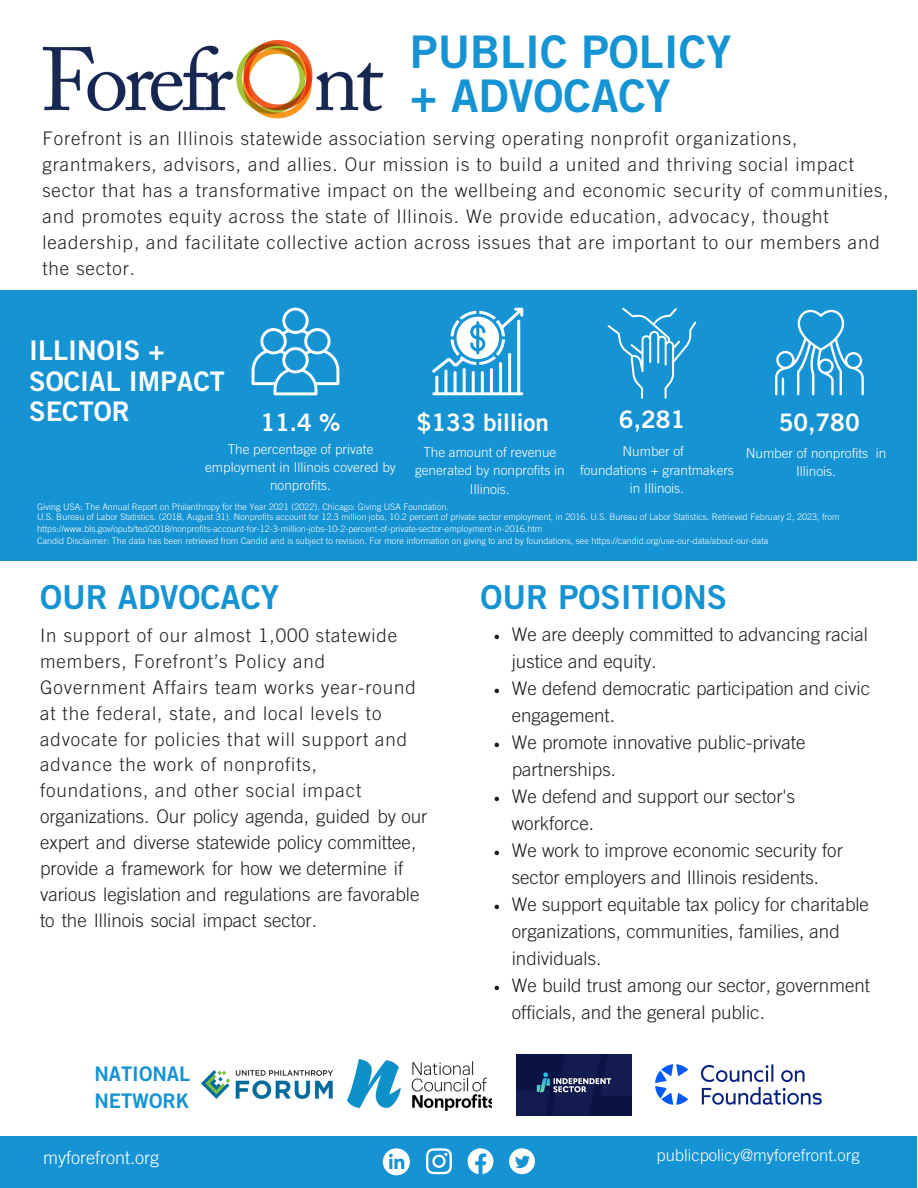
<style>
.page{position:relative;width:918px;height:1188px;background:#fff}
.page>*{position:absolute;margin:0;border:0;box-sizing:border-box;transform-origin:0 0}
.t1{font:45px/43.8px "Trade Gothic LT Std Bd 2";color:#1593d2}
.t2{font:33px "Trade Gothic LT Std Bd 2";color:#1593d2}
.t3{font:27px/30.3px "Trade Gothic LT Std Bd 2";color:#fff}
.t4{font:24.15px "Trade Gothic LT Std Bd 2";color:#fff}
.t5{font:24px "Trade Gothic LT Std Bd 2";color:#fff}
.t6{font:20.1px/27.3px "Trade Gothic LT Std Bd 2";color:#1593d2}
.t7{font:300 18.75px/25.8px "Trade Gothic LT Std";letter-spacing:.05em;color:#231f20}
.t8{font:300 18.75px/27px "Trade Gothic LT Std";color:#231f20}
.t9{font:300 18px "Trade Gothic LT Std";color:#fff}
.t10{font:300 16.5px "Trade Gothic LT Std";color:#fff}
.t11{font:300 13.5px/18.3px "Trade Gothic LT Std";color:#fff;text-align:center}
.t12{font:300 9px/10.5px "Trade Gothic LT Std";color:#fff}
</style>
<div class="page">
<img style="left:42px;top:39px;width:341px;height:80px">
<div style="left:0;top:291px;width:917px;height:269px;background:#1593d2"></div>
<svg style="left:495px;top:635px;width:4px;height:4px"></svg>
<svg style="left:495px;top:689px;width:4px;height:4px"></svg>
<svg style="left:495px;top:743px;width:4px;height:4px"></svg>
<svg style="left:495px;top:797px;width:4px;height:4px"></svg>
<svg style="left:495px;top:851px;width:4px;height:4px"></svg>
<svg style="left:495px;top:905px;width:4px;height:4px"></svg>
<svg style="left:495px;top:986px;width:4px;height:4px"></svg>
<div style="left:0;top:1136px;width:917px;height:52px;background:#1593d2"></div>
<img style="left:202px;top:1070px;width:131px;height:29px">
<img style="left:348px;top:1059px;width:144px;height:51px">
<img style="left:516px;top:1054px;width:116px;height:61px">
<img style="left:655px;top:1065px;width:166px;height:39px">
<svg style="left:252px;top:308px;width:87px;height:87px"></svg>
<svg style="left:432px;top:308px;width:91px;height:87px"></svg>
<svg style="left:775px;top:309px;width:89px;height:86px"></svg>
<svg style="left:608px;top:308px;width:88px;height:91px"></svg>
<svg style="left:426px;top:1148px;width:26px;height:26px"></svg>
<svg style="left:468px;top:1148px;width:25px;height:26px"></svg>
<svg style="left:509px;top:1148px;width:26px;height:26px"></svg>
<svg style="left:383px;top:1148px;width:27px;height:27px"></svg>
<h1 class="t1" style="left:410px;top:36px;width:323px">PUBLIC POLICY + ADVOCACY</h1>
<p class="t7" style="left:42px;top:128px;width:848px">Forefront is an Illinois statewide association serving operating nonprofit organizations, grantmakers, advisors, and allies. Our mission is to build a united and thriving social impact sector that has a transformative impact on the wellbeing and economic security of communities, and promotes equity across the state of Illinois. We provide education, advocacy, thought leadership, and facilitate collective action across issues that are important to our members and the sector.</p>
<h3 class="t3" style="left:29px;top:339px;width:197px">ILLINOIS +<br>SOCIAL IMPACT<br>SECTOR</h3>
<p class="t5" style="left:260px;top:413px;width:82px">11.4 %</p>
<p class="t4" style="left:417px;top:413px;width:134px">$133 billion</p>
<p class="t11" style="left:415px;top:445px;width:151px">The amount of revenue generated by nonprofits in<br>Illinois.</p>
<p class="t11" style="left:205px;top:442px;width:192px">The percentage of private employment in Illinois covered by nonprofits.</p>
<p class="t4" style="left:619px;top:411px;width:68px">6,281</p>
<p class="t11" style="left:580px;top:444px;width:155px">Number of<br>foundations + grantmakers in Illinois.</p>
<p class="t4" style="left:779px;top:413px;width:83px">50,780</p>
<p class="t11" style="left:746px;top:446px;width:142px">Number of nonprofits in<br>Illinois.</p>
<p class="t12" style="left:37px;top:503px;width:804px">Giving USA: The Annual Report on Philanthropy for the Year 2021 (2022). Chicago: Giving USA Foundation.<br>U.S. Bureau of Labor Statistics. (2018, August 31). Nonprofits account for 12.3 million jobs, 10.2 percent of private sector employment, in 2016. U.S. Bureau of Labor Statistics. Retrieved February 2, 2023, from</p>
<p class="t12" style="left:37px;top:524px;width:733px;line-height:12px">https://www.bls.gov/opub/ted/2018/nonprofits-account-for-12-3-million-jobs-10-2-percent-of-private-sector-employment-in-2016.htm<br>Candid Disclaimer: The data has been retrieved from Candid and is subject to revision. For more information on giving to and by foundations, see https://candid.org/use-our-data/about-our-data</p>
<h2 class="t2" style="left:40px;top:585px;width:241px">OUR ADVOCACY</h2>
<p class="t7" style="left:40px;top:625px;width:389px">In support of our almost 1,000 statewide members, Forefront’s Policy and Government Affairs team works year-round at the federal, state, and local levels to advocate for policies that will support and advance the work of nonprofits, foundations, and other social impact organizations. Our policy agenda, guided by our expert and diverse statewide policy committee, provide a framework for how we determine if various legislation and regulations are favorable to the Illinois social impact sector.</p>
<p class="t6" style="left:94px;top:1063px;width:98px">NATIONAL<br>NETWORK</p>
<h2 class="t2" style="left:480px;top:585px;width:248px">OUR POSITIONS</h2>
<p class="t8" style="left:512px;top:624px;width:360px">We are deeply committed to advancing racial justice and equity.<br>We defend democratic participation and civic engagement.<br>We promote innovative public-private partnerships.<br>We defend and support our sector's workforce.<br>We work to improve economic security for sector employers and Illinois residents.<br>We support equitable tax policy for charitable organizations, communities, families, and individuals.<br>We build trust among our sector, government officials, and the general public.</p>
<p class="t9" style="left:43px;top:1151px;width:117px">myforefront.org</p>
<p class="t10" style="left:657px;top:1149px;width:204px">publicpolicy@myforefront.org</p>
</div>
